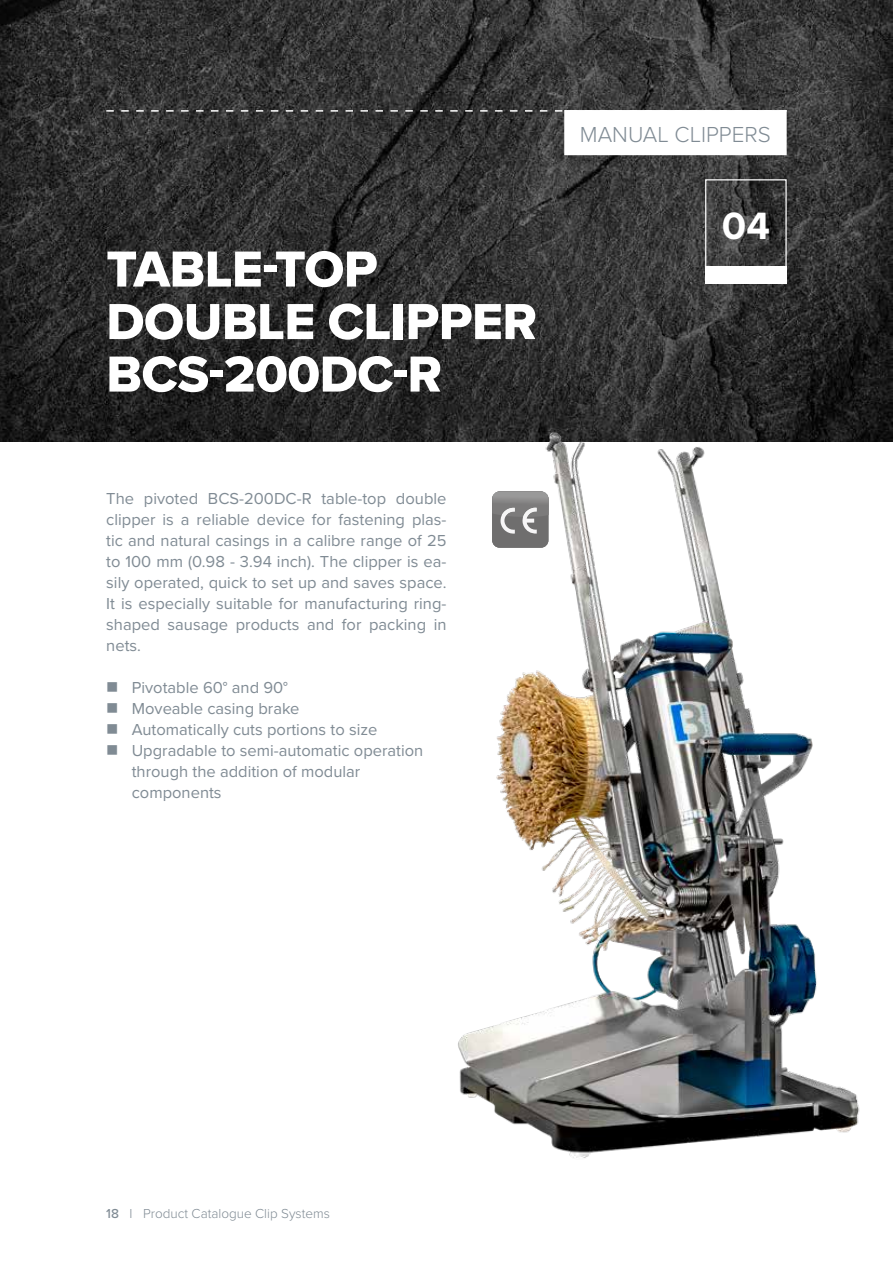
<style>
.page{position:relative;width:893px;height:1263px;background:#fff}
.page>*{position:absolute;margin:0;border:0;box-sizing:border-box;transform-origin:0 0}
.t1{font:52.5px/52.5px "Proxima Nova Extrabld";letter-spacing:-.01em;color:#fff}
.t2{font:700 39.45px "Proxima Nova";color:#fff}
.t3{font:300 22.5px "Proxima Nova";color:#808b94}
.t4{font:16.5px/21px "Proxima Nova";color:#808b94;text-align:justify}
.t5{font:300 13.5px "Proxima Nova";color:#808b94}
.s1{font-weight:500}
</style>
<div class="page">
<img style="left:0;top:0;width:893px;height:441px">
<img style="left:379px;top:399px;width:514px;height:759px">
<img style="left:492px;top:491px;width:56px;height:5px">
<div style="left:565px;top:111px;width:221px;height:43px;background:#fff"></div>
<div style="left:705px;top:179px;width:82px;height:89px;border:1px solid #fff"></div>
<div style="left:705px;top:266px;width:82px;height:18px;background:#fff"></div>
<svg style="left:106px;top:110px;width:681px;height:2px"></svg>
<svg style="left:492px;top:491px;width:56px;height:57px;background:#7b7a7a"></svg>
<svg style="left:522px;top:508px;width:15px;height:26px"></svg>
<svg style="left:500px;top:507px;width:15px;height:27px"></svg>
<h1 class="t1" style="left:106px;top:242px;width:432px">TABLE-TOP<br>DOUBLE CLIPPER<br>BCS-200DC-R</h1>
<p class="t4" style="left:106px;top:487px;width:342px">The pivoted BCS-200DC-R table-top double clipper is a reliable device for fastening plas&shy;tic and natural casings in a calibre range of 25 to 100 mm (0.98 - 3.94 inch). The clipper is ea&shy;sily operated, quick to set up and saves space.<br>It is especially suitable for manufacturing ring&shy;shaped sausage products and for packing in nets.</p>
<p class="t4" style="left:132px;top:676px;width:293px;text-align:left">Pivotable 60° and 90°<br>Moveable casing brake<br>Automatically cuts portions to size<br>Upgradable to semi-automatic operation through the addition of modular components</p>
<h3 class="t3" style="left:580px;top:117px;width:192px">MANUAL CLIPPERS</h3>
<h2 class="t2" style="left:722px;top:196px;width:50px">04</h2>
<p class="t5" style="left:106px;top:1203px;width:225px"><span class="s1">18</span> I Product Catalogue Clip Systems</p>
</div>
